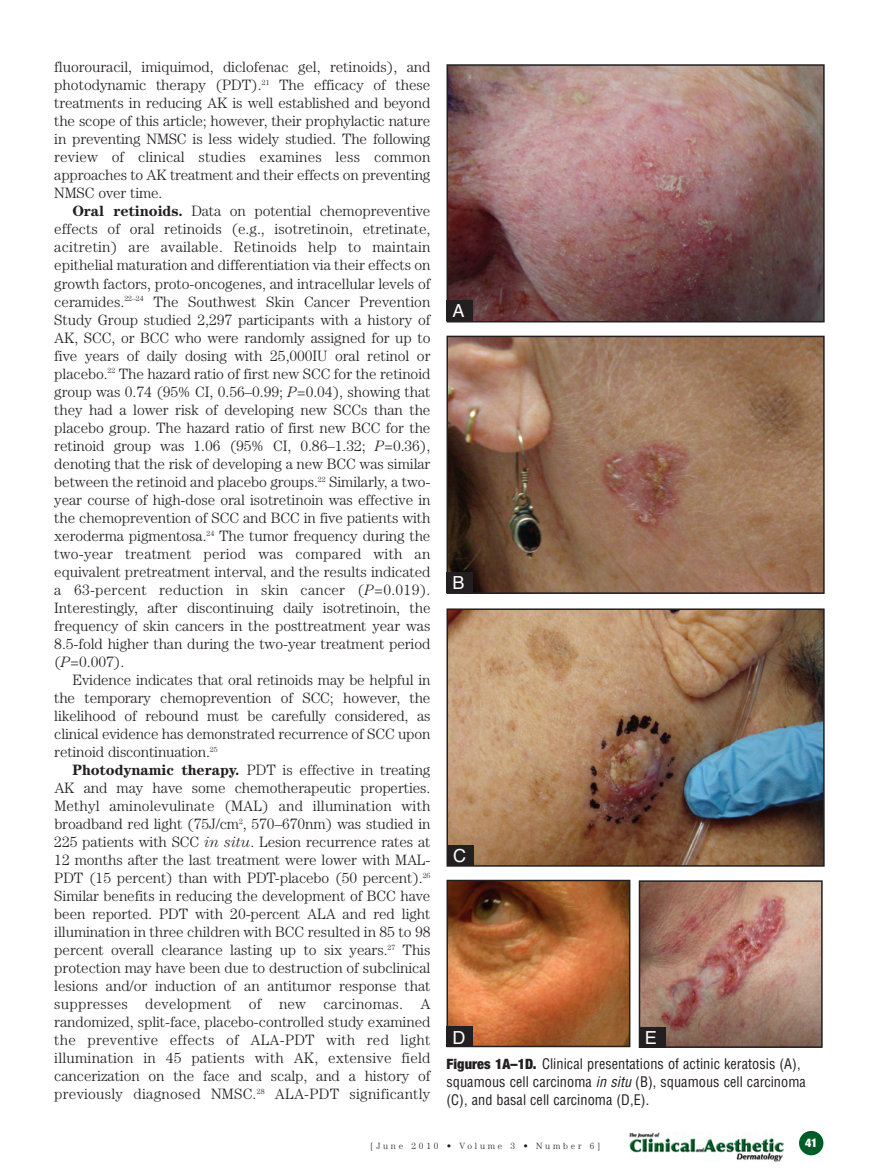
<style>
.page{position:relative;width:879px;height:1176px;background:#fff}
.page>*{position:absolute;margin:0;border:0;box-sizing:border-box;transform-origin:0 0}
.t1{font:18px "Helvetica";color:#fff}
.t2{font:300 15px/18px "Century Std";letter-spacing:-.01em;color:#231f20;text-align:justify}
.t3{font:condensed 14.25px/18px "Helvetica";letter-spacing:.005em;color:#231f20}
.t4{font:900 condensed 12px "Helvetica Neue LT Std";color:#fff}
.t5{font:300 9px "Century Std";letter-spacing:.31em;color:#231f20}
.s1{font-weight:700}
.s2{font-style:italic}
.s3{font-family:"Helvetica Neue LT Std";font-weight:900}
</style>
<div class="page">
<div style="left:798px;top:1130px;width:25px;height:24px;background:#005d28;border-radius:50%"></div>
<img style="left:629px;top:1132px;width:154px;height:30px">
<img style="left:449px;top:67px;width:372px;height:252px">
<div style="left:446px;top:64px;width:378px;height:258px;border:2px solid #231f20"></div>
<img style="left:449px;top:338px;width:372px;height:252px">
<div style="left:446px;top:335px;width:378px;height:258px;border:2px solid #231f20"></div>
<img style="left:449px;top:611px;width:372px;height:252px">
<div style="left:446px;top:608px;width:378px;height:258px;border:2px solid #231f20"></div>
<img style="left:449px;top:882px;width:178px;height:161px">
<div style="left:446px;top:879px;width:184px;height:167px;border:2px solid #231f20"></div>
<img style="left:641px;top:883px;width:178px;height:161px">
<div style="left:638px;top:880px;width:184px;height:167px;border:2px solid #231f20"></div>
<div style="left:446px;top:300px;width:27px;height:21px;background:#231f20"></div>
<div style="left:446px;top:572px;width:27px;height:20px;background:#231f20"></div>
<div style="left:447px;top:845px;width:26px;height:20px;background:#231f20"></div>
<div style="left:446px;top:1026px;width:27px;height:20px;background:#231f20"></div>
<div style="left:638px;top:1026px;width:27px;height:21px;background:#231f20"></div>
<p class="t2" style="left:54px;top:60px;width:377px">fluorouracil, imiquimod, diclofenac gel, retinoids), and photodynamic therapy (PDT).<sup>21</sup> The efficacy of these treatments in reducing AK is well established and beyond the scope of this article; however, their prophylactic nature in preventing NMSC is less widely studied. The following review of clinical studies examines less common approaches to AK treatment and their effects on preventing NMSC over time.</p>
<p class="t2" style="left:54px;top:204px;width:377px;text-indent:18px"><span class="s1">Oral retinoids.</span> Data on potential chemopreventive effects of oral retinoids (e.g., isotretinoin, etretinate, acitretin) are available. Retinoids help to maintain epithelial maturation and differentiation via their effects on growth factors, proto-oncogenes, and intracellular levels of ceramides.<sup>22–24</sup> The Southwest Skin Cancer Prevention Study Group studied 2,297 participants with a history of AK, SCC, or BCC who were randomly assigned for up to five years of daily dosing with 25,000IU oral retinol or placebo.<sup>22</sup> The hazard ratio of first new SCC for the retinoid group was 0.74 (95% CI, 0.56–0.99; <span class="s2">P</span>=0.04), showing that they had a lower risk of developing new SCCs than the placebo group. The hazard ratio of first new BCC for the retinoid group was 1.06 (95% CI, 0.86–1.32; <span class="s2">P</span>=0.36), denoting that the risk of developing a new BCC was similar between the retinoid and placebo groups.<sup>22</sup> Similarly, a two&shy;year course of high-dose oral isotretinoin was effective in the chemoprevention of SCC and BCC in five patients with xeroderma pigmentosa.<sup>24</sup> The tumor frequency during the two-year treatment period was compared with an equivalent pretreatment interval, and the results indicated a 63-percent reduction in skin cancer (<span class="s2">P</span>=0.019).<br>Interestingly, after discontinuing daily isotretinoin, the frequency of skin cancers in the posttreatment year was 8.5-fold higher than during the two-year treatment period (<span class="s2">P</span>=0.007).</p>
<p class="t2" style="left:54px;top:672px;width:377px;text-indent:18px">Evidence indicates that oral retinoids may be helpful in the temporary chemoprevention of SCC; however, the likelihood of rebound must be carefully considered, as clinical evidence has demonstrated recurrence of SCC upon retinoid discontinuation.<sup>25</sup></p>
<p class="t2" style="left:54px;top:762px;width:377px;text-indent:18px"><span class="s1">Photodynamic therapy.</span> PDT is effective in treating AK and may have some chemotherapeutic properties.<br>Methyl aminolevulinate (MAL) and illumination with broadband red light (75J/cm<sup>2</sup>, 570–670nm) was studied in 225 patients with SCC <span class="s2">in situ</span>. Lesion recurrence rates at 12 months after the last treatment were lower with MAL-PDT (15 percent) than with PDT-placebo (50 percent).<sup>26<br></sup>Similar benefits in reducing the development of BCC have been reported. PDT with 20-percent ALA and red light illumination in three children with BCC resulted in 85 to 98 percent overall clearance lasting up to six years.<sup>27</sup> This protection may have been due to destruction of subclinical lesions and/or induction of an antitumor response that suppresses development of new carcinomas. A randomized, split-face, placebo-controlled study examined the preventive effects of ALA-PDT with red light illumination in 45 patients with AK, extensive field cancerization on the face and scalp, and a history of previously diagnosed NMSC.<sup>28</sup> ALA-PDT significantly</p>
<p class="t1" style="left:452px;top:304px;width:14px">A</p>
<p class="t1" style="left:452px;top:576px;width:14px">B</p>
<p class="t1" style="left:453px;top:849px;width:14px">C</p>
<p class="t1" style="left:452px;top:1030px;width:14px">D</p>
<p class="t1" style="left:644px;top:1030px;width:14px">E</p>
<p class="t3" style="left:446px;top:1055px;width:360px"><span class="s3">Figures 1A–1D.</span> Clinical presentations of actinic keratosis (A), squamous cell carcinoma <span class="s2">in situ</span>(B), squamous cell carcinoma (C), and basal cell carcinoma (D,E).</p>
<p class="t5" style="left:370px;top:1141px;width:231px">[June 2010 • Volume 3 • Number 6]</p>
<p class="t4" style="left:804px;top:1137px;width:14px">41</p>
</div>
